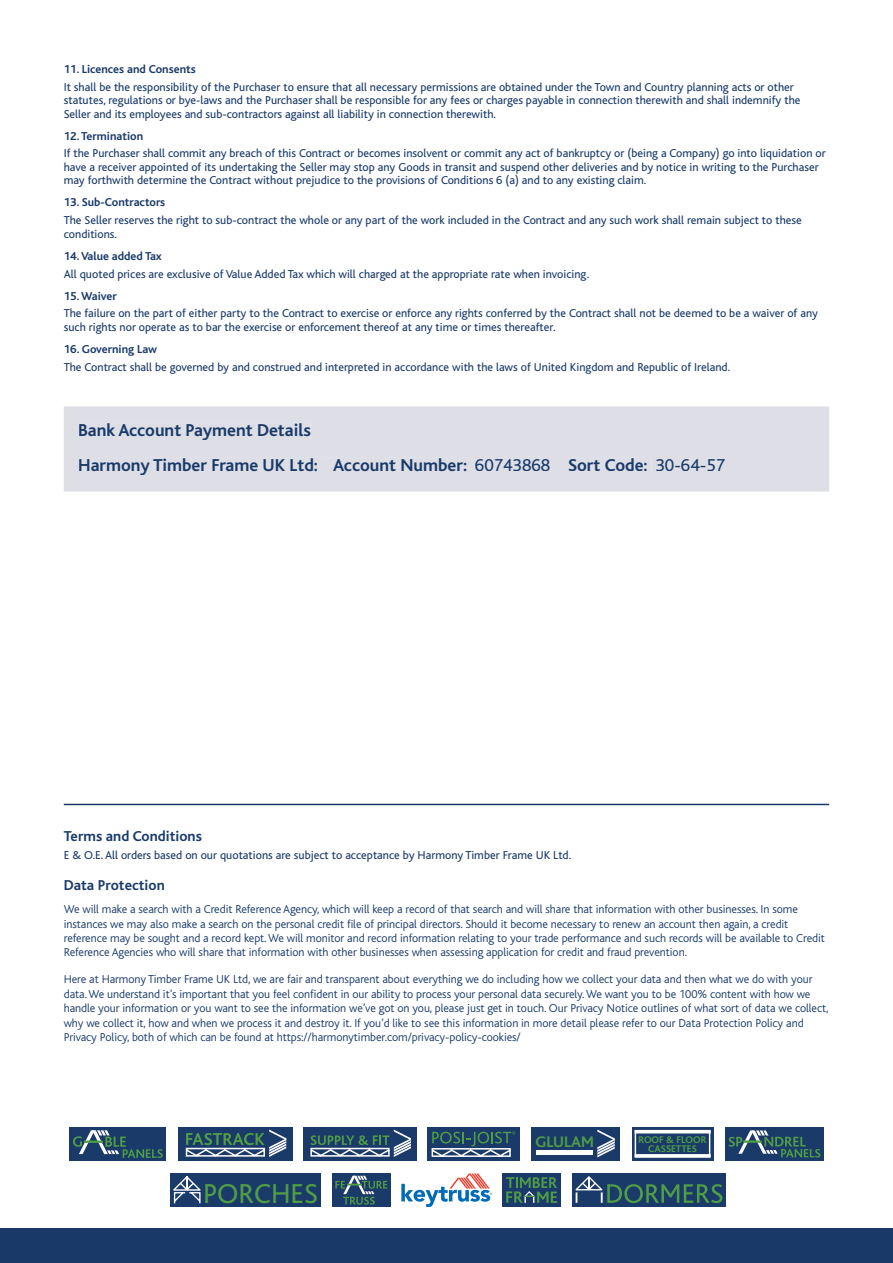
<style>
.page{position:relative;width:893px;height:1263px;background:#fff}
.page>*{position:absolute;margin:0;border:0;box-sizing:border-box;transform-origin:0 0}
.t1{font:28.65px "Bliss";color:#509d44}
.t2{font:700 18px/35px "Bliss";color:#193a69}
.t3{font:700 16.05px "Bliss";color:#509d44}
.t4{font:700 15px "Bliss";color:#193a69}
.t5{font:12px/13.5px "Bliss";color:#193a69}
.t6{font:300 12px/14.4px "Bliss";letter-spacing:-.005em;color:#193a69}
.t7{font:700 12px "Bliss";color:#193a69}
.t8{font:700 10.2px/8.9px "Bliss";color:#509d44;text-align:center}
.s1{font-weight:400}
</style>
<div class="page">
<div style="left:0;top:1229px;width:893px;height:34px;background:#193a69"></div>
<hr style="left:64px;top:804px;width:765px;height:1px;background:#193a69">
<div style="left:170px;top:1173px;width:151px;height:34px;background:#1a3b6a"></div>
<svg style="left:173px;top:1176px;width:28px;height:28px"></svg>
<div style="left:332px;top:1173px;width:59px;height:34px;background:#1a3b6a"></div>
<svg style="left:335px;top:1176px;width:52px;height:28px"></svg>
<div style="left:572px;top:1173px;width:154px;height:34px;background:#1a3b6a"></div>
<svg style="left:575px;top:1176px;width:147px;height:27px"></svg>
<div style="left:503px;top:1173px;width:58px;height:34px;background:#1a3b6a"></div>
<svg style="left:506px;top:1177px;width:51px;height:26px"></svg>
<svg style="left:401px;top:1173px;width:91px;height:34px"></svg>
<div style="left:725px;top:1127px;width:99px;height:34px;background:#1a3b6a"></div>
<svg style="left:728px;top:1130px;width:92px;height:27px"></svg>
<div style="left:303px;top:1127px;width:114px;height:34px;background:#1a3b6a"></div>
<svg style="left:310px;top:1129px;width:101px;height:28px"></svg>
<div style="left:69px;top:1127px;width:97px;height:34px;background:#1a3b6a"></div>
<svg style="left:73px;top:1130px;width:90px;height:28px"></svg>
<div style="left:427px;top:1127px;width:93px;height:34px;background:#1a3b6a"></div>
<svg style="left:431px;top:1131px;width:84px;height:26px"></svg>
<div style="left:531px;top:1127px;width:89px;height:34px;background:#1a3b6a"></div>
<svg style="left:597px;top:1129px;width:18px;height:28px"></svg>
<div style="left:536px;top:1150px;width:57px;height:5px;background:#fff"></div>
<div style="left:632px;top:1127px;width:81px;height:34px;background:#1a3b6a"></div>
<div style="left:635px;top:1130px;width:75px;height:27px;border:1px solid #fff"></div>
<hr style="left:635px;top:1130px;width:75px;height:3px;background:#fff">
<div style="left:635px;top:1154px;width:75px;height:3px;background:#fff;border:1px solid #fff"></div>
<div style="left:178px;top:1127px;width:115px;height:34px;background:#1a3b6a"></div>
<svg style="left:185px;top:1129px;width:101px;height:28px"></svg>
<div style="left:64px;top:406px;width:765px;height:86px;background:#dddee6"></div>
<div style="left:79px;top:423px;width:231px;height:17px;background:#dddee6"></div>
<div style="left:79px;top:458px;width:392px;height:17px;background:#dddee6"></div>
<div style="left:475px;top:459px;width:89px;height:12px;background:#dddee6"></div>
<div style="left:569px;top:458px;width:82px;height:13px;background:#dddee6"></div>
<div style="left:656px;top:459px;width:69px;height:12px;background:#dddee6"></div>
<p class="t7" style="left:64px;top:63px;width:134px">11. Licences and Consents</p>
<p class="t5" style="left:64px;top:80px;width:738px">It shall be the responsibility of the Purchaser to ensure that all necessary permissions are obtained under the Town and Country planning acts or other statutes, regulations or bye-laws and the Purchaser shall be responsible for any fees or charges payable in connection therewith and shall indemnify the<br>Seller and its employees and sub-contractors against all liability in connection therewith.</p>
<p class="t7" style="left:64px;top:130px;width:81px">12. Termination</p>
<p class="t5" style="left:64px;top:147px;width:763px">If the Purchaser shall commit any breach of this Contract or becomes insolvent or commit any act of bankruptcy or (being a Company) go into liquidation or have a receiver appointed of its undertaking the Seller may stop any Goods in transit and suspend other deliveries and by notice in writing to the Purchaser may forthwith determine the Contract without prejudice to the provisions of Conditions 6 (a) and to any existing claim.</p>
<p class="t7" style="left:64px;top:196px;width:103px">13. Sub-Contractors</p>
<p class="t5" style="left:64px;top:214px;width:740px">The Seller reserves the right to sub-contract the whole or any part of the work included in the Contract and any such work shall remain subject to these conditions.</p>
<p class="t7" style="left:64px;top:250px;width:100px">14. Value added Tax</p>
<p class="t5" style="left:64px;top:267px;width:527px">All quoted prices are exclusive of Value Added Tax which will charged at the appropriate rate when invoicing.</p>
<p class="t7" style="left:64px;top:289px;width:54px">15. Waiver</p>
<p class="t5" style="left:64px;top:307px;width:756px">The failure on the part of either party to the Contract to exercise or enforce any rights conferred by the Contract shall not be deemed to be a waiver of any such rights nor operate as to bar the exercise or enforcement thereof at any time or times thereafter.</p>
<p class="t7" style="left:64px;top:343px;width:95px">16. Governing Law</p>
<p class="t5" style="left:64px;top:360px;width:668px">The Contract shall be governed by and construed and interpreted in accordance with the laws of United Kingdom and Republic of Ireland.</p>
<h2 class="t2" style="left:78px;top:413px;width:648px">Bank Account Payment Details<br>Harmony Timber Frame UK Ltd: Account Number: <span class="s1">60743868</span> Sort Code: <span class="s1">30-64-57</span></h2>
<p class="t4" style="left:64px;top:828px;width:140px">Terms and Conditions</p>
<p class="t5" style="left:64px;top:848px;width:509px">E &amp; O.E. All orders based on our quotations are subject to acceptance by Harmony Timber Frame UK Ltd.</p>
<p class="t4" style="left:64px;top:877px;width:102px">Data Protection</p>
<p class="t6" style="left:64px;top:902px;width:763px">We will make a search with a Credit Reference Agency, which will keep a record of that search and will share that information with other businesses. In some instances we may also make a search on the personal credit file of principal directors. Should it become necessary to renew an account then again, a credit reference may be sought and a record kept. We will monitor and record information relating to your trade performance and such records will be available to Credit Reference Agencies who will share that information with other businesses when assessing application for credit and fraud prevention.</p>
<p class="t6" style="left:64px;top:972px;width:766px">Here at Harmony Timber Frame UK Ltd, we are fair and transparent about everything we do including how we collect your data and then what we do with your data. We understand it’s important that you feel confident in our ability to process your personal data securely. We want you to be 100% content with how we handle your information or you want to see the information we’ve got on you, please just get in touch. Our Privacy Notice outlines of what sort of data we collect, why we collect it, how and when we process it and destroy it. If you’d like to see this information in more detail please refer to our Data Protection Policy and Privacy Policy, both of which can be found at https://harmonytimber.com/privacy-policy-cookies/</p>
<h1 class="t1" style="left:203px;top:1179px;width:116px">PORCHES</h1>
<h3 class="t3" style="left:535px;top:1133px;width:60px">GLULAM</h3>
<p class="t8" style="left:639px;top:1136px;width:69px">ROOF &amp; FLOOR<br>CASSETTES</p>
</div>
